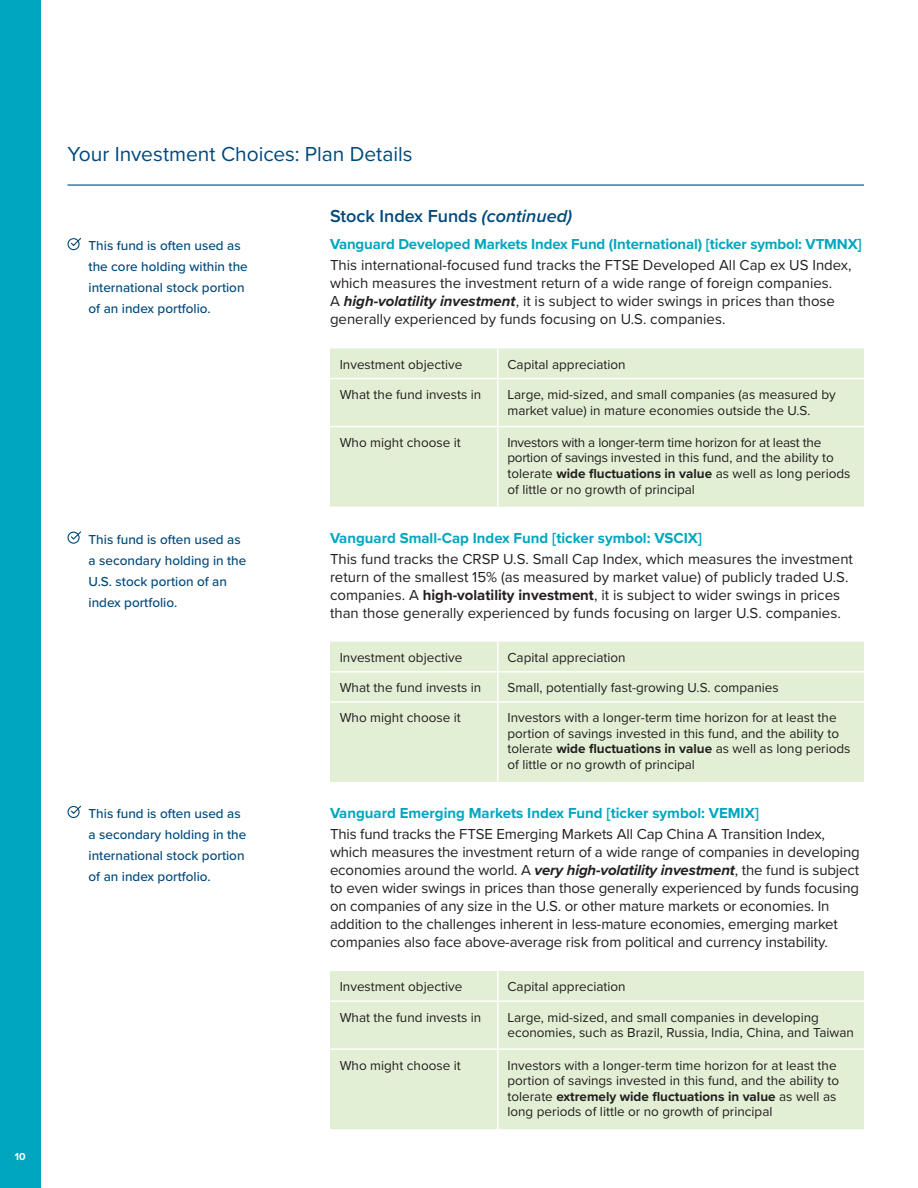
<style>
.page{position:relative;width:918px;height:1188px;background:#fff}
.page>*{position:absolute;margin:0;border:0;box-sizing:border-box;transform-origin:0 0}
.Large_Heads_New{font:21px "Proxima Nova";letter-spacing:-.005em;color:#00497b}
.Head_2_New{font:600 18px "Proxima Nova";color:#00497b}
.Text_10_12{font:15px/18px "Proxima Nova";letter-spacing:-.01em;color:#231f20}
.Head_3_New{font:700 15px "Proxima Nova";color:#00a6be}
.Table_Text_New{font:13.5px/15.5px "Proxima Nova";color:#231f20}
.GTK_Text_New{font:500 13.5px/21px "Proxima Nova";color:#00497b}
.Page__s{font:700 10.5px "Proxima Nova";color:#fff}
.s1{font-style:italic}
.s2{font-weight:700;font-style:italic}
.s3{font-weight:700}
</style>
<div class="page">
<hr style="left:68px;top:184px;width:796px;height:2px;background:#00497b">
<div style="left:330px;top:348px;width:534px;height:159px;background:#e2efd4"></div>
<hr style="left:497px;top:348px;width:1px;height:30px;background:#fff">
<hr style="left:330px;top:378px;width:168px;height:1px;background:#fff">
<hr style="left:498px;top:378px;width:366px;height:1px;background:#fff">
<hr style="left:497px;top:379px;width:1px;height:47px;background:#fff">
<hr style="left:330px;top:426px;width:168px;height:1px;background:#fff">
<hr style="left:498px;top:426px;width:366px;height:1px;background:#fff">
<hr style="left:497px;top:427px;width:1px;height:80px;background:#fff">
<div style="left:330px;top:642px;width:534px;height:140px;background:#e2efd4"></div>
<hr style="left:330px;top:671px;width:168px;height:2px;background:#fff">
<hr style="left:498px;top:671px;width:366px;height:2px;background:#fff">
<svg style="left:497px;top:642px;width:1px;height:59px"></svg>
<hr style="left:330px;top:701px;width:168px;height:2px;background:#fff">
<hr style="left:498px;top:701px;width:366px;height:2px;background:#fff">
<hr style="left:497px;top:703px;width:1px;height:79px;background:#fff">
<div style="left:330px;top:971px;width:534px;height:158px;background:#e2efd4"></div>
<svg style="left:497px;top:971px;width:1px;height:29px"></svg>
<hr style="left:330px;top:1000px;width:168px;height:2px;background:#fff">
<hr style="left:498px;top:1000px;width:366px;height:2px;background:#fff">
<hr style="left:497px;top:1002px;width:1px;height:46px;background:#fff">
<hr style="left:330px;top:1048px;width:168px;height:2px;background:#fff">
<hr style="left:498px;top:1048px;width:366px;height:2px;background:#fff">
<hr style="left:497px;top:1050px;width:1px;height:79px;background:#fff">
<div style="left:68px;top:238px;width:12px;height:12px;border:1px solid #00497b;border-radius:50%"></div>
<svg style="left:70px;top:237px;width:12px;height:10px"></svg>
<div style="left:68px;top:532px;width:12px;height:12px;border:1px solid #00497b;border-radius:50%"></div>
<svg style="left:70px;top:531px;width:11px;height:10px"></svg>
<div style="left:68px;top:806px;width:12px;height:12px;border:1px solid #00497b;border-radius:50%"></div>
<svg style="left:70px;top:805px;width:12px;height:10px"></svg>
<div style="left:0;top:0;width:40px;height:1188px;background:#00a6be"></div>
<p class="Page__s" style="left:15px;top:1149px;width:12px">10</p>
<p class="Large_Heads_New" style="left:68px;top:139px;width:347px">Your Investment Choices: Plan Details</p>
<p class="GTK_Text_New" style="left:89px;top:235px;width:161px">This fund is often used as the core holding within the international stock portion of an index portfolio.</p>
<p class="GTK_Text_New" style="left:89px;top:528px;width:159px">This fund is often used as a secondary holding in the<br>U.S. stock portion of an index portfolio.</p>
<p class="GTK_Text_New" style="left:89px;top:803px;width:159px">This fund is often used as a secondary holding in the international stock portion of an index portfolio.</p>
<p class="Head_2_New" style="left:330px;top:203px;width:244px">Stock Index Funds <span class="s1">(continued)</span></p>
<p class="Head_3_New" style="left:330px;top:233px;width:533px">Vanguard Developed Markets Index Fund (International) [ticker symbol: VTMNX]</p>
<p class="Text_10_12" style="left:330px;top:256px;width:523px">This international-focused fund tracks the FTSE Developed All Cap ex US Index, which measures the investment return of a wide range of foreign companies.<br>A <span class="s2">high-volatility investment</span>, it is subject to wider swings in prices than those generally experienced by funds focusing on U.S. companies.</p>
<p class="Table_Text_New" style="left:340px;top:356px;width:124px">Investment objective</p>
<p class="Table_Text_New" style="left:507px;top:356px;width:120px">Capital appreciation</p>
<p class="Table_Text_New" style="left:340px;top:386px;width:143px">What the fund invests in</p>
<p class="Table_Text_New" style="left:507px;top:386px;width:330px">Large, mid-sized, and small companies (as measured by market value) in mature economies outside the U.S.</p>
<p class="Table_Text_New" style="left:340px;top:434px;width:123px">Who might choose it</p>
<p class="Table_Text_New" style="left:507px;top:434px;width:345px">Investors with a longer-term time horizon for at least the portion of savings invested in this fund, and the ability to tolerate <span class="s3">wide fluctuations in value</span> as well as long periods of little or no growth of principal</p>
<p class="Head_3_New" style="left:330px;top:527px;width:374px">Vanguard Small-Cap Index Fund [ticker symbol: VSCIX]</p>
<p class="Text_10_12" style="left:330px;top:549px;width:525px">This fund tracks the CRSP U.S. Small Cap Index, which measures the investment return of the smallest 15% (as measured by market value) of publicly traded U.S. companies. A <span class="s3">high-volatility investment</span>, it is subject to wider swings in prices than those generally experienced by funds focusing on larger U.S. companies.</p>
<p class="Table_Text_New" style="left:340px;top:649px;width:124px">Investment objective</p>
<p class="Table_Text_New" style="left:507px;top:649px;width:120px">Capital appreciation</p>
<p class="Table_Text_New" style="left:340px;top:679px;width:143px">What the fund invests in</p>
<p class="Table_Text_New" style="left:507px;top:679px;width:273px">Small, potentially fast-growing U.S. companies</p>
<p class="Table_Text_New" style="left:340px;top:709px;width:123px">Who might choose it</p>
<p class="Table_Text_New" style="left:507px;top:709px;width:345px">Investors with a longer-term time horizon for at least the portion of savings invested in this fund, and the ability to tolerate <span class="s3">wide fluctuations in value</span> as well as long periods of little or no growth of principal</p>
<p class="Head_3_New" style="left:330px;top:802px;width:430px">Vanguard Emerging Markets Index Fund [ticker symbol: VEMIX]</p>
<p class="Text_10_12" style="left:330px;top:824px;width:531px">This fund tracks the FTSE Emerging Markets All Cap China A Transition Index, which measures the investment return of a wide range of companies in developing economies around the world. A <span class="s2">very high-volatility investment</span>, the fund is subject to even wider swings in prices than those generally experienced by funds focusing on companies of any size in the U.S. or other mature markets or economies. In addition to the challenges inherent in less-mature economies, emerging market companies also face above-average risk from political and currency instability.</p>
<p class="Table_Text_New" style="left:340px;top:979px;width:124px">Investment objective</p>
<p class="Table_Text_New" style="left:507px;top:979px;width:120px">Capital appreciation</p>
<p class="Table_Text_New" style="left:340px;top:1009px;width:143px">What the fund invests in</p>
<p class="Table_Text_New" style="left:507px;top:1009px;width:348px">Large, mid-sized, and small companies in developing economies, such as Brazil, Russia, India, China, and Taiwan</p>
<p class="Table_Text_New" style="left:340px;top:1057px;width:123px">Who might choose it</p>
<p class="Table_Text_New" style="left:507px;top:1057px;width:333px">Investors with a longer-term time horizon for at least the portion of savings invested in this fund, and the ability to tolerate <span class="s3">extremely wide fluctuations in value</span> as well as long periods of little or no growth of principal</p>
</div>
